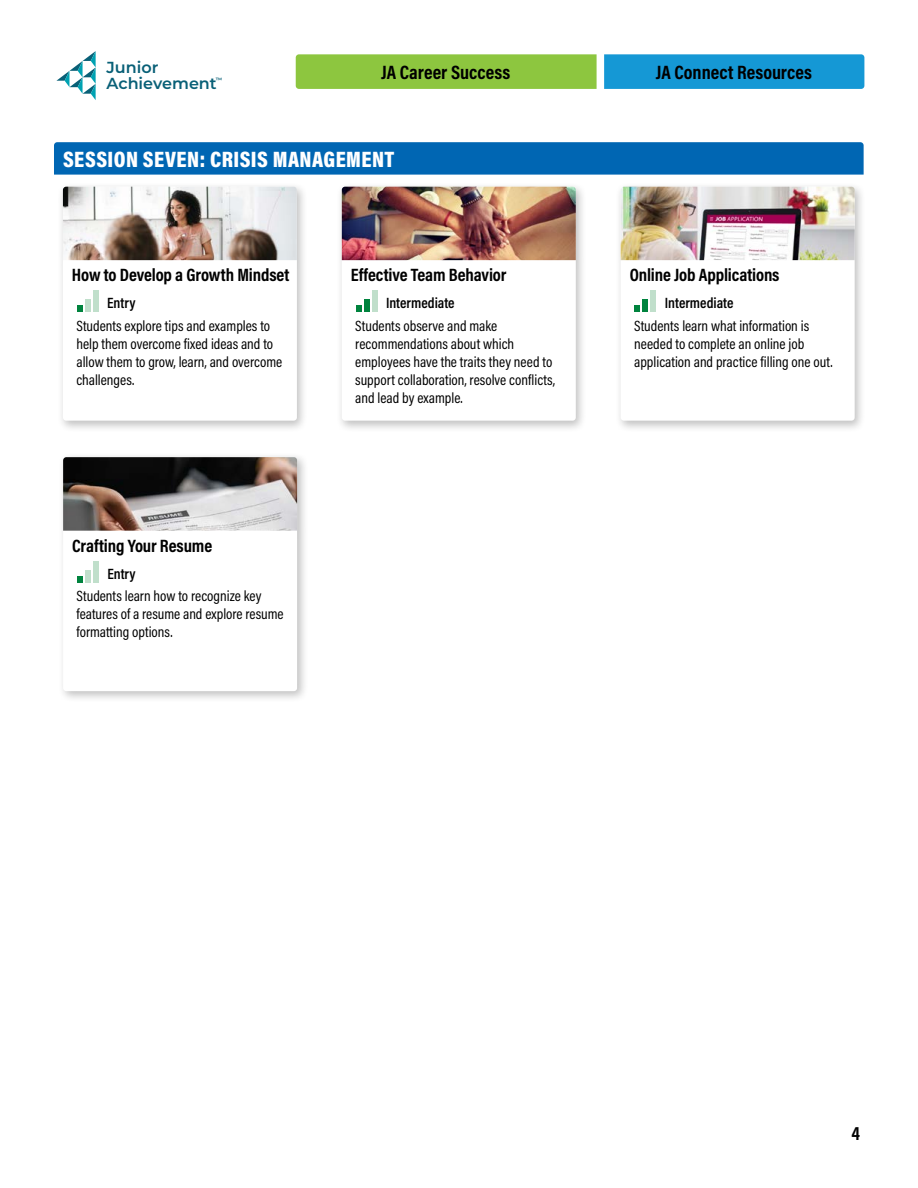
<style>
.page{position:relative;width:918px;height:1188px;background:#fff}
.page>*{position:absolute;margin:0;border:0;box-sizing:border-box;transform-origin:0 0}
.H2_card{font:900 22.5px "Acumin Pro Cond";letter-spacing:.02em;color:#fff}
.t1{font:700 19.5px "Acumin Pro Cond";color:#000}
.H3_card{font:700 18px "Acumin Pro Cond";letter-spacing:-.005em;color:#000}
.t2{font:600 16.05px/16px "Montserrat";color:#096077}
.checklist_card{font:15px/18px "Acumin Pro Cond";color:#000}
.body_difficulty_card{font:600 15px "Acumin Pro Cond";color:#000}
.t3{font:600 6.15px "Montserrat";color:#096077}
</style>
<div class="page">
<div style="left:296px;top:54px;width:301px;height:35px;background:#8dc63f"></div>
<div style="left:604px;top:54px;width:260px;height:35px;background:#1598d5"></div>
<svg style="left:56px;top:51px;width:40px;height:49px"></svg>
<div style="left:57px;top:452px;width:252px;height:251px;background:#000;opacity:.25"></div>
<svg style="left:63px;top:531px;width:234px;height:160px"></svg>
<img style="left:63px;top:457px;width:234px;height:74px">
<div style="left:93px;top:561px;width:6px;height:22px;background:#c0dfcb"></div>
<div style="left:85px;top:570px;width:6px;height:13px;background:#c0dfcb"></div>
<div style="left:77px;top:576px;width:6px;height:7px;background:#00833e"></div>
<div style="left:54px;top:142px;width:810px;height:33px;background:#0066b3"></div>
<div style="left:57px;top:181px;width:251px;height:252px;background:#000;opacity:.25"></div>
<svg style="left:63px;top:260px;width:234px;height:161px"></svg>
<img style="left:63px;top:187px;width:234px;height:73px">
<div style="left:93px;top:290px;width:5px;height:22px;background:#c0dfcb"></div>
<div style="left:85px;top:299px;width:5px;height:13px;background:#c0dfcb"></div>
<svg style="left:77px;top:305px;width:5px;height:7px"></svg>
<div style="left:336px;top:181px;width:251px;height:252px;background:#000;opacity:.25"></div>
<svg style="left:342px;top:260px;width:234px;height:161px"></svg>
<img style="left:342px;top:187px;width:234px;height:73px">
<div style="left:372px;top:290px;width:5px;height:22px;background:#c0dfcb"></div>
<div style="left:364px;top:299px;width:5px;height:13px;background:#00833e"></div>
<svg style="left:356px;top:305px;width:5px;height:7px"></svg>
<div style="left:615px;top:181px;width:251px;height:252px;background:#000;opacity:.25"></div>
<svg style="left:621px;top:260px;width:234px;height:161px"></svg>
<img style="left:621px;top:187px;width:234px;height:73px">
<div style="left:651px;top:290px;width:5px;height:22px;background:#c0dfcb"></div>
<div style="left:643px;top:299px;width:5px;height:13px;background:#00833e"></div>
<svg style="left:635px;top:305px;width:5px;height:7px"></svg>
<p class="t2" style="left:107px;top:59px;width:112px">Junior<br>Achievement</p>
<p class="t3" style="left:216px;top:75px;width:8px">™</p>
<h2 class="t1" style="left:381px;top:59px;width:130px">JA Career Success</h2>
<h2 class="t1" style="left:656px;top:59px;width:158px">JA Connect Resources</h2>
<p class="H2_card" style="left:63px;top:144px;width:333px">SESSION SEVEN: CRISIS MANAGEMENT</p>
<p class="H3_card" style="left:72px;top:263px;width:219px">How to Develop a Growth Mindset</p>
<p class="body_difficulty_card" style="left:107px;top:293px;width:30px">Entry</p>
<p class="checklist_card" style="left:76px;top:316px;width:207px">Students explore tips and examples to help them overcome fixed ideas and to allow them to grow, learn, and overcome challenges.</p>
<p class="H3_card" style="left:72px;top:534px;width:142px">Crafting Your Resume</p>
<p class="body_difficulty_card" style="left:107px;top:564px;width:30px">Entry</p>
<p class="checklist_card" style="left:77px;top:587px;width:209px">Students learn how to recognize key features of a resume and explore resume formatting options.</p>
<p class="H3_card" style="left:351px;top:263px;width:157px">Effective Team Behavior</p>
<p class="body_difficulty_card" style="left:386px;top:293px;width:70px">Intermediate</p>
<p class="checklist_card" style="left:355px;top:316px;width:201px">Students observe and make recommendations about which employees have the traits they need to support collaboration, resolve conflicts, and lead by example.</p>
<p class="H3_card" style="left:630px;top:263px;width:151px">Online Job Applications</p>
<p class="body_difficulty_card" style="left:665px;top:293px;width:70px">Intermediate</p>
<p class="checklist_card" style="left:634px;top:316px;width:200px">Students learn what information is needed to complete an online job application and practice filling one out.</p>
<h2 class="t1" style="left:852px;top:1120px;width:10px">4</h2>
</div>
